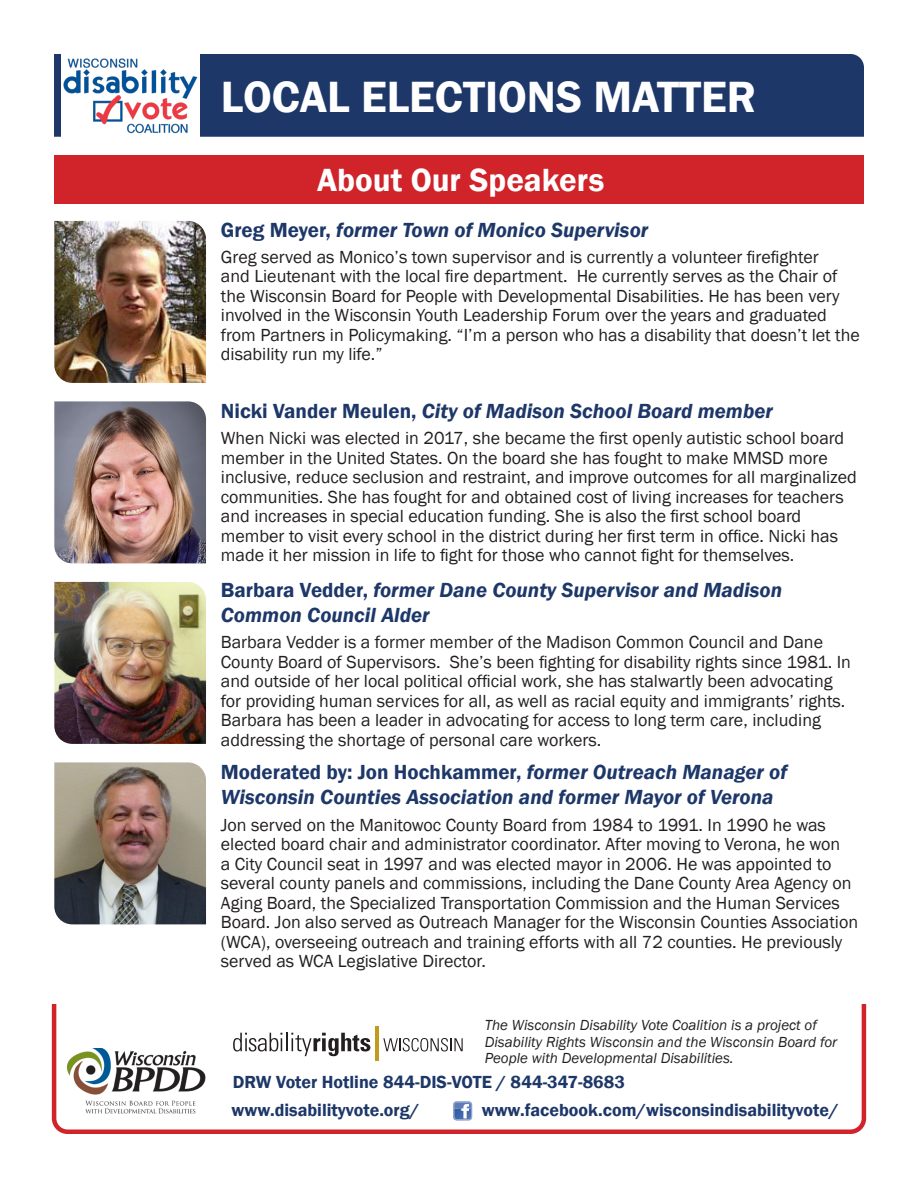
<style>
.page{position:relative;width:918px;height:1188px;background:#fff}
.page>*{position:absolute;margin:0;border:0;box-sizing:border-box;transform-origin:0 0}
.t1{font:600 45px "Franklin Gothic";color:#fff}
.Heading_2{font:600 33px "Franklin Gothic";color:#fff}
.Heading_3{font:italic 600 21px/25.2px "Franklin Gothic";color:#1d3769}
.t2{font:18px/19.5px "Franklin Gothic";color:#231f20}
.t3{font:600 18px "Franklin Gothic";color:#1d3769}
.No_Spacing{font:italic 15px/16.5px "Franklin Gothic";color:#231f20}
.s1{font-style:normal}
</style>
<div class="page">
<div style="left:54px;top:155px;width:810px;height:49px;background:#d1232a"></div>
<div style="left:54px;top:54px;width:810px;height:83px;background:#1d3769"></div>
<div style="left:61px;top:54px;width:139px;height:83px;background:#fff"></div>
<img style="left:63px;top:58px;width:135px;height:76px">
<img style="left:54px;top:221px;width:152px;height:162px">
<img style="left:54px;top:401px;width:152px;height:162px">
<img style="left:54px;top:582px;width:152px;height:162px">
<img style="left:54px;top:762px;width:152px;height:162px">
<svg style="left:51px;top:1004px;width:816px;height:130px"></svg>
<svg style="left:233px;top:1033px;width:137px;height:23px"></svg>
<svg style="left:383px;top:1038px;width:80px;height:13px"></svg>
<hr style="left:375px;top:1026px;width:4px;height:34px;background:#c09b1c">
<img style="left:67px;top:1048px;width:142px;height:69px">
<svg style="left:453px;top:1101px;width:19px;height:19px"></svg>
<h1 class="t1" style="left:221px;top:69px;width:537px">LOCAL ELECTIONS MATTER</h1>
<h2 class="Heading_2" style="left:317px;top:160px;width:289px">About Our Speakers</h2>
<h3 class="Heading_3" style="left:221px;top:217px;width:429px"><span class="s1">Greg Meyer,</span> former Town of Monico Supervisor</h3>
<p class="t2" style="left:221px;top:248px;width:640px">Greg served as Monico’s town supervisor and is currently a volunteer firefighter<br>and Lieutenant with the local fire department. He currently serves as the Chair of the Wisconsin Board for People with Developmental Disabilities. He has been very involved in the Wisconsin Youth Leadership Forum over the years and graduated from Partners in Policymaking. “I’m a person who has a disability that doesn’t let the disability run my life.”</p>
<h3 class="Heading_3" style="left:221px;top:398px;width:553px"><span class="s1">Nicki Vander Meulen,</span> City of Madison School Board member</h3>
<p class="t2" style="left:221px;top:429px;width:638px">When Nicki was elected in 2017, she became the first openly autistic school board member in the United States. On the board she has fought to make MMSD more inclusive, reduce seclusion and restraint, and improve outcomes for all marginalized communities. She has fought for and obtained cost of living increases for teachers and increases in special education funding. She is also the first school board member to visit every school in the district during her first term in office. Nicki has made it her mission in life to fight for those who cannot fight for themselves.</p>
<h3 class="Heading_3" style="left:221px;top:577px;width:563px"><span class="s1">Barbara Vedder,</span> former Dane County Supervisor and Madison<br>Common Council Alder</h3>
<p class="t2" style="left:221px;top:633px;width:632px">Barbara Vedder is a former member of the Madison Common Council and Dane County Board of Supervisors. She’s been fighting for disability rights since 1981. In and outside of her local political official work, she has stalwartly been advocating for providing human services for all, as well as racial equity and immigrants’ rights.<br>Barbara has been a leader in advocating for access to long term care, including addressing the shortage of personal care workers.</p>
<h3 class="Heading_3" style="left:221px;top:759px;width:568px"><span class="s1">Moderated by: Jon Hochkammer,</span> former Outreach Manager of<br>Wisconsin Counties Association and former Mayor of Verona</h3>
<p class="t2" style="left:221px;top:815px;width:639px">Jon served on the Manitowoc County Board from 1984 to 1991. In 1990 he was elected board chair and administrator coordinator. After moving to Verona, he won<br>a City Council seat in 1997 and was elected mayor in 2006. He was appointed to several county panels and commissions, including the Dane County Area Agency on Aging Board, the Specialized Transportation Commission and the Human Services Board. Jon also served as Outreach Manager for the Wisconsin Counties Association (WCA), overseeing outreach and training efforts with all 72 counties. He previously served as WCA Legislative Director.</p>
<p class="No_Spacing" style="left:485px;top:1017px;width:354px">The Wisconsin Disability Vote Coalition is a project of<br>Disability Rights Wisconsin and the Wisconsin Board for<br>People with Developmental Disabilities.</p>
<p class="t3" style="left:233px;top:1071px;width:394px">DRW Voter Hotline 844-DIS-VOTE / 844-347-8683</p>
<p class="t3" style="left:232px;top:1099px;width:189px">www.disabilityvote.org/</p>
<p class="t3" style="left:482px;top:1099px;width:358px">www.facebook.com/wisconsindisabilityvote/</p>
</div>
